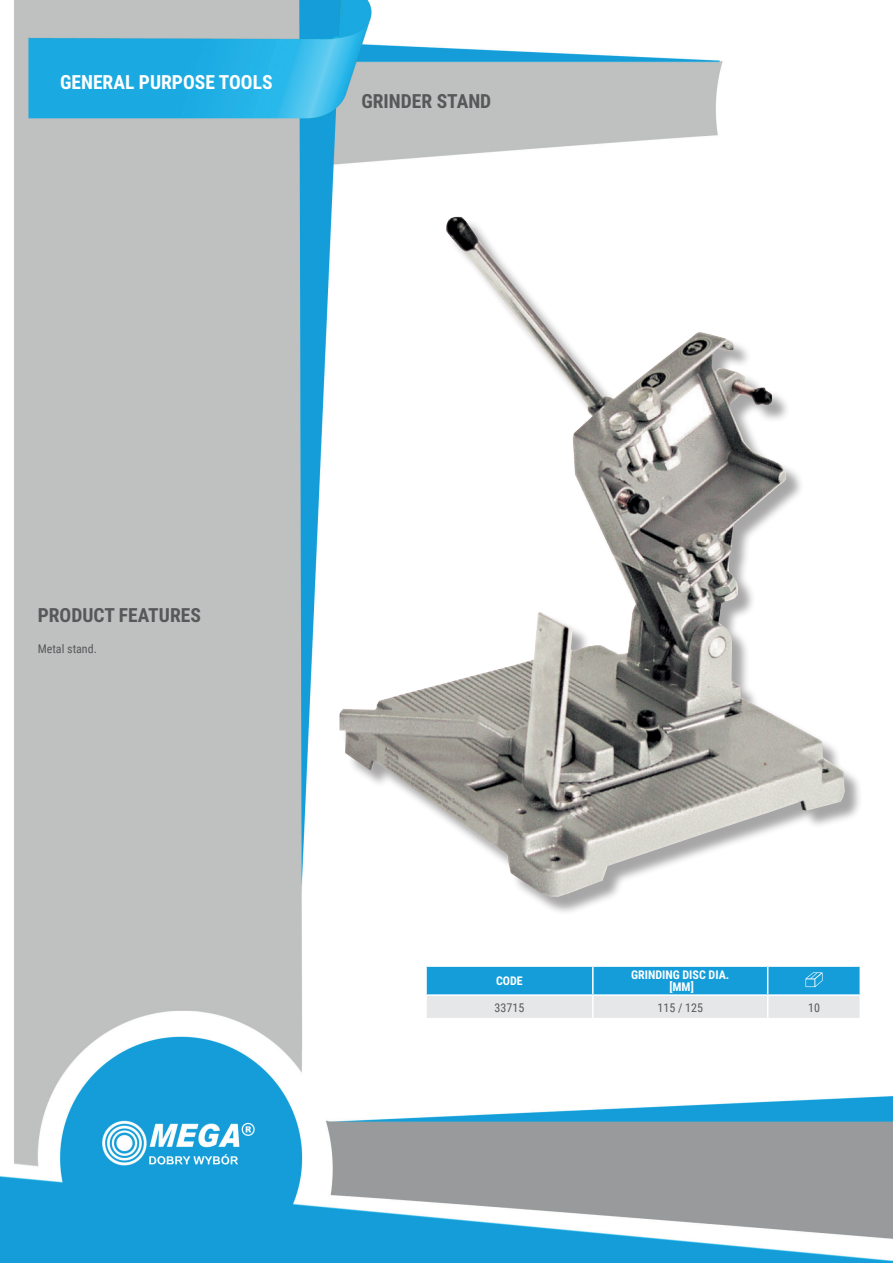
<style>
.page{position:relative;width:893px;height:1263px;background:#fff}
.page>*{position:absolute;margin:0;border:0;box-sizing:border-box;transform-origin:0 0}
.t1{font:700 19.5px "Roboto Condensed";color:#57585a}
.t2{font:700 19.5px "Roboto Condensed";color:#fff}
.t3{font:12px "Roboto Condensed";color:#57585a}
.t4{font:700 12px/12px "Roboto Condensed";color:#fff;text-align:center}
</style>
<div class="page">
<img style="left:0;top:0;width:893px;height:1263px">
<div style="left:342px;top:220px;width:521px;height:695px;background:#231f20;opacity:.4"></div>
<img style="left:339px;top:217px;width:506px;height:680px">
<hr style="left:425px;top:967px;width:2px;height:27px;background:#fff">
<hr style="left:425px;top:996px;width:2px;height:22px;background:#fff">
<hr style="left:593px;top:965px;width:175px;height:2px;background:#fff">
<hr style="left:768px;top:965px;width:93px;height:2px;background:#fff">
<hr style="left:425px;top:965px;width:168px;height:2px;background:#fff">
<hr style="left:425px;top:994px;width:168px;height:2px;background:#fff">
<hr style="left:425px;top:1018px;width:168px;height:1px;background:#fff">
<hr style="left:593px;top:1018px;width:175px;height:1px;background:#fff">
<hr style="left:768px;top:1018px;width:93px;height:1px;background:#fff">
<svg style="left:426px;top:966px;width:435px;height:52px;background:#79c1e1"></svg>
<p class="t2" style="left:60px;top:69px;width:214px">GENERAL PURPOSE TOOLS</p>
<p class="t1" style="left:361px;top:88px;width:131px">GRINDER STAND</p>
<p class="t1" style="left:38px;top:601px;width:165px">PRODUCT FEATURES</p>
<p class="t3" style="left:38px;top:640px;width:61px">Metal stand.</p>
<p class="t4" style="left:496px;top:974px;width:28px">CODE</p>
<p class="t4" style="left:631px;top:968px;width:100px">GRINDING DISC DIA. [MM]</p>
<p class="t3" style="left:495px;top:999px;width:31px">33715</p>
<p class="t3" style="left:657px;top:999px;width:47px">115 / 125</p>
<p class="t3" style="left:808px;top:999px;width:13px">10</p>
</div>
